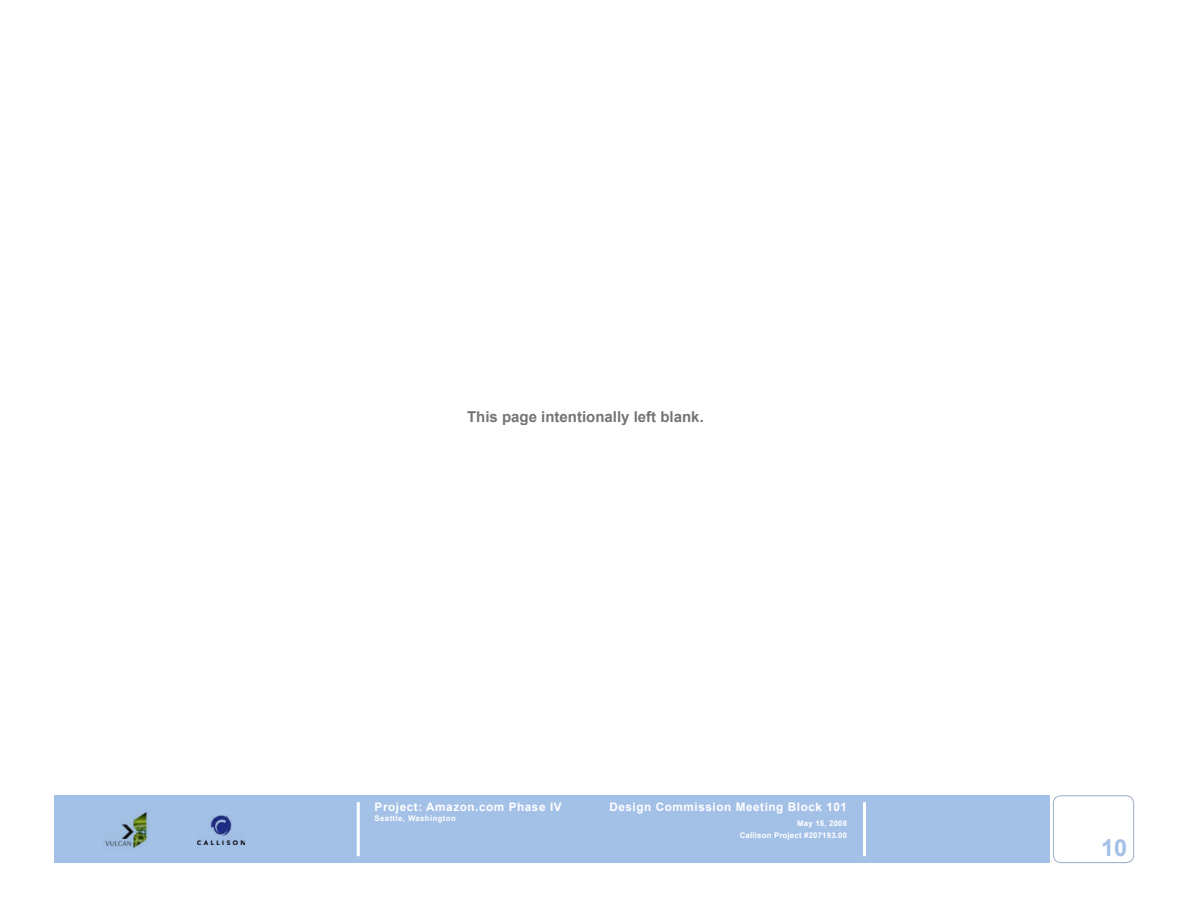
<style>
.page{position:relative;width:1188px;height:917px;background:#fff}
.page>*{position:absolute;margin:0;border:0;box-sizing:border-box;transform-origin:0 0}
.t1{font:700 23.4px "Arial";color:#a3c0e7}
.t2{font:700 15px "Arial";color:#000}
.t3{font:700 11.7px "Arial";letter-spacing:.05em;color:#fff}
.t4{font:700 7.8px/12px "Arial";letter-spacing:.025em;color:#fff;text-align:right}
.t5{font:700 7.8px "Arial";letter-spacing:.05em;color:#fff}
</style>
<div class="page">
<div style="left:54px;top:795px;width:996px;height:67px;background:#a3c0e7"></div>
<svg style="left:1053px;top:795px;width:81px;height:67px"></svg>
<img style="left:198px;top:815px;width:47px;height:29px">
<hr style="left:863px;top:802px;width:3px;height:54px;background:#fff">
<hr style="left:357px;top:802px;width:3px;height:54px;background:#fff">
<img style="left:105px;top:812px;width:43px;height:37px">
<p class="t2" style="left:467px;top:406px;width:238px">This page intentionally left blank.</p>
<p class="t3" style="left:375px;top:798px;width:189px">Project: Amazon.com Phase IV</p>
<p class="t5" style="left:375px;top:813px;width:83px">Seattle, Washington</p>
<p class="t3" style="left:609px;top:799px;width:239px">Design Commission Meeting Block 101</p>
<p class="t4" style="left:740px;top:817px;width:109px">May 15, 2008<br>Callison Project #207193.00</p>
<h1 class="t1" style="left:1101px;top:832px;width:28px">10</h1>
</div>
